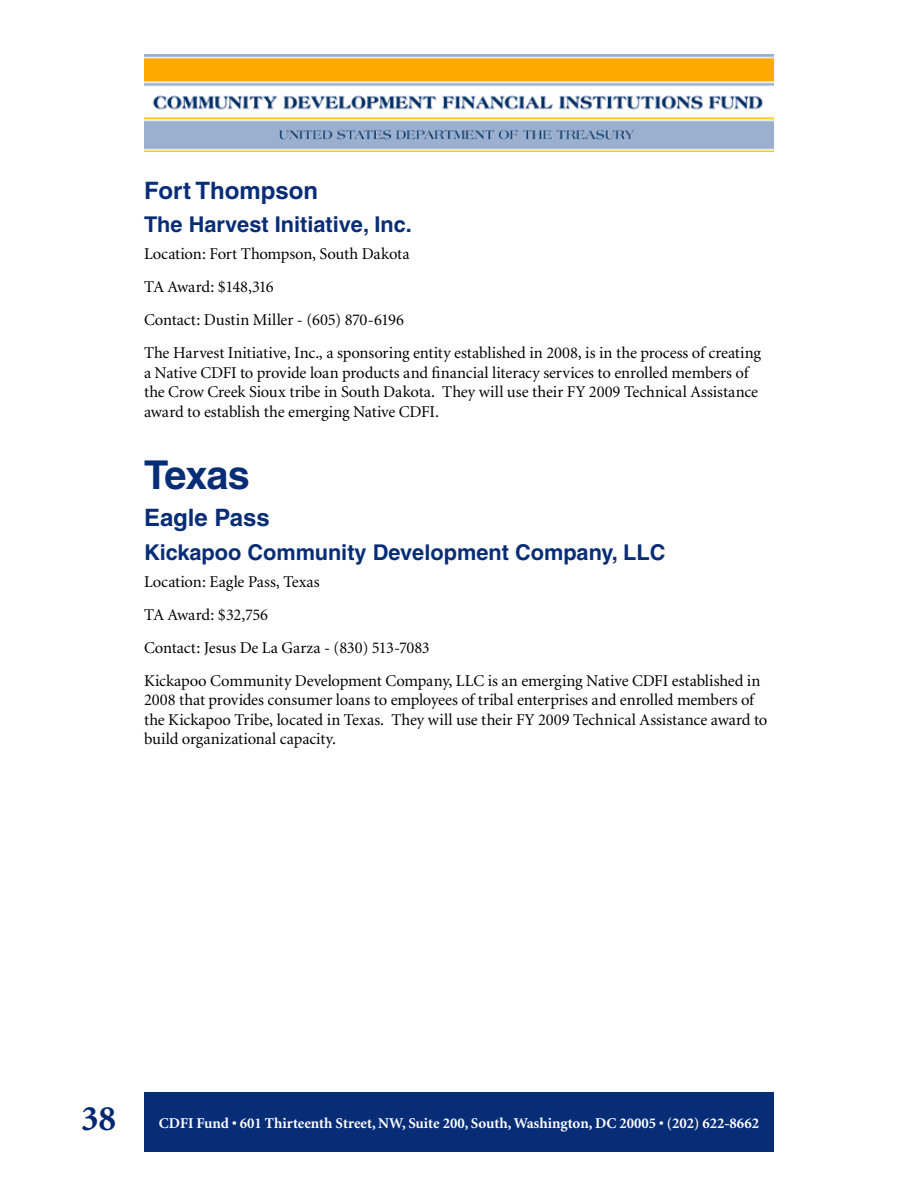
<style>
.page{position:relative;width:918px;height:1188px;background:#fff}
.page>*{position:absolute;margin:0;border:0;box-sizing:border-box;transform-origin:0 0}
.t1{font:700 39.75px "Helvetica";letter-spacing:-.03em;color:#082d77}
.t2{font:700 36px "Minion";color:#002673}
.t3{font:700 24px "Helvetica";color:#082d77}
.t4{font:700 21.75px "Helvetica";color:#082d77}
.t5{font:16.5px/33px "Minion";letter-spacing:-.005em;color:#000}
.t6{font:700 15px "Minion";color:#fff}
</style>
<div class="page">
<img style="left:144px;top:54px;width:630px;height:97px">
<div style="left:144px;top:1092px;width:630px;height:60px;background:#082d77"></div>
<h3 class="t3" style="left:144px;top:175px;width:176px">Fort Thompson</h3>
<h3 class="t4" style="left:144px;top:211px;width:269px">The Harvest Initiative, Inc.</h3>
<p class="t5" style="left:144px;top:238px;width:619px">Location: Fort Thompson, South Dakota<br>TA Award: $148,316<br>Contact: Dustin Miller - (605) 870-6196<br>The Harvest Initiative, Inc., a sponsoring entity established in 2008, is in the process of creating</p>
<p class="t5" style="left:144px;top:363px;width:616px;line-height:19.5px">a Native CDFI to provide loan products and financial literacy services to enrolled members of the Crow Creek Sioux tribe in South Dakota. They will use their FY 2009 Technical Assistance award to establish the emerging Native CDFI.</p>
<h1 class="t1" style="left:144px;top:450px;width:107px">Texas</h1>
<h3 class="t3" style="left:144px;top:503px;width:127px">Eagle Pass</h3>
<h3 class="t4" style="left:144px;top:539px;width:523px">Kickapoo Community Development Company, LLC</h3>
<p class="t5" style="left:144px;top:566px;width:618px">Location: Eagle Pass, Texas<br>TA Award: $32,756<br>Contact: Jesus De La Garza - (830) 513-7083<br>Kickapoo Community Development Company, LLC is an emerging Native CDFI established in</p>
<p class="t5" style="left:144px;top:691px;width:625px;line-height:19.5px">2008 that provides consumer loans to employees of tribal enterprises and enrolled members of the Kickapoo Tribe, located in Texas. They will use their FY 2009 Technical Assistance award to build organizational capacity.</p>
<h2 class="t2" style="left:81px;top:1101px;width:37px">38</h2>
<p class="t6" style="left:159px;top:1115px;width:602px">CDFI Fund • 601 Thirteenth Street, NW, Suite 200, South, Washington, DC 20005 • (202) 622-8662</p>
</div>
